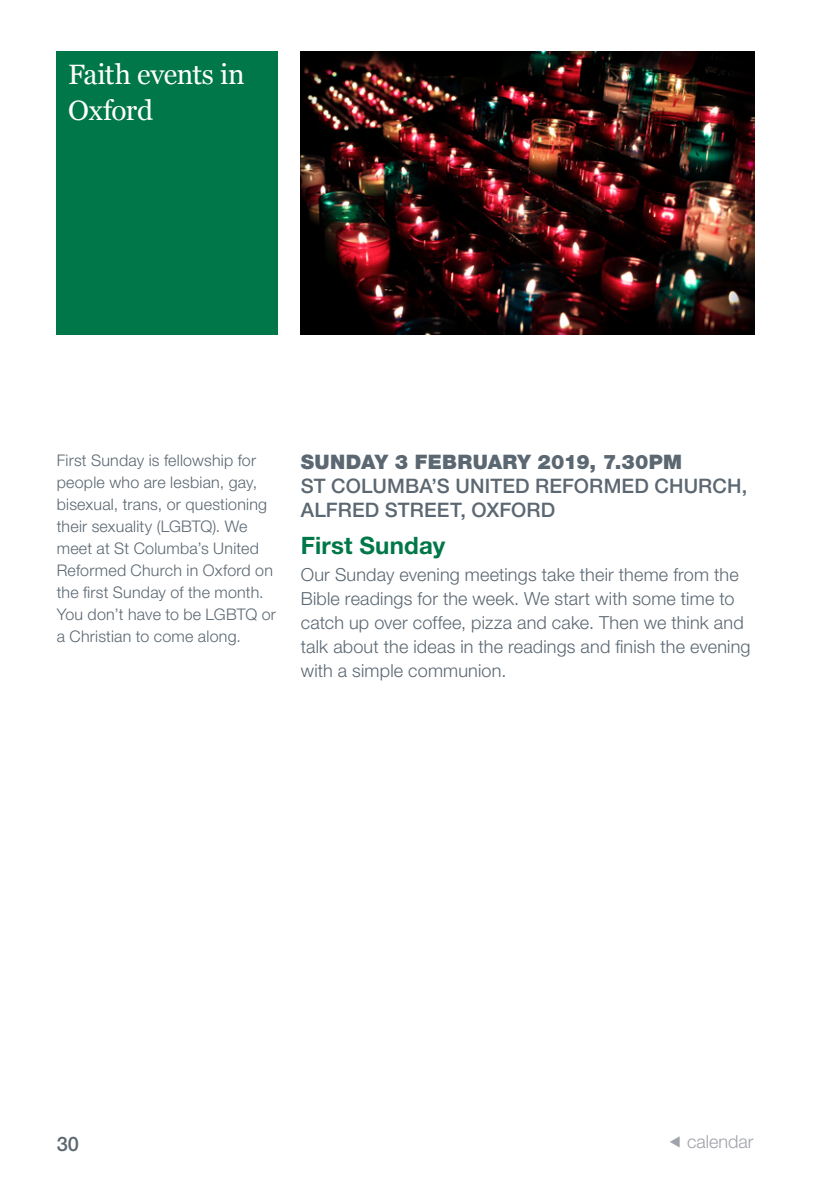
<style>
.page{position:relative;width:840px;height:1191px;background:#fff}
.page>*{position:absolute;margin:0;border:0;box-sizing:border-box;transform-origin:0 0}
.t1{font:28px/36px "Georgia";letter-spacing:-.015em;color:#fff}
.Community_title{font:700 24px "Helvetica Neue";letter-spacing:.01em;color:#007748}
.t2{font:500 20px/24px "Helvetica Neue";letter-spacing:.01em;color:#5b6771}
.t3{font:300 18px/24px "Helvetica Neue";letter-spacing:.01em;color:#5b6771}
.t4{font:300 18px "Helvetica Neue";color:#a0a2a9}
.t5{font:300 16px/22px "Helvetica Neue";letter-spacing:.015em;color:#5b6771}
.s1{font-weight:900}
</style>
<div class="page">
<img style="left:300px;top:51px;width:454px;height:283px">
<div style="left:57px;top:51px;width:221px;height:283px;background:#007748"></div>
<p class="t1" style="left:68px;top:55px;width:178px">Faith events in<br>Oxford</p>
<p class="t5" style="left:57px;top:449px;width:220px">First Sunday is fellowship for people who are lesbian, gay, bisexual, trans, or questioning their sexuality (LGBTQ). We meet at St Columba’s United<br>Reformed Church in Oxford on the first Sunday of the month.<br>You don’t have to be LGBTQ or a Christian to come along.</p>
<p class="t2" style="left:300px;top:450px;width:448px"><span class="s1">SUNDAY 3 FEBRUARY 2019, 7.30PM<br></span>ST COLUMBA’S UNITED REFORMED CHURCH,<br>ALFRED STREET, OXFORD</p>
<p class="Community_title" style="left:300px;top:531px;width:146px">First Sunday</p>
<p class="t3" style="left:300px;top:562px;width:451px">Our Sunday evening meetings take their theme from the Bible readings for the week. We start with some time to catch up over coffee, pizza and cake. Then we think and talk about the ideas in the readings and finish the evening with a simple communion.</p>
<p class="t2" style="left:57px;top:1132px;width:24px">30</p>
<p class="t4" style="left:668px;top:1131px;width:87px">◀ calendar</p>
</div>
